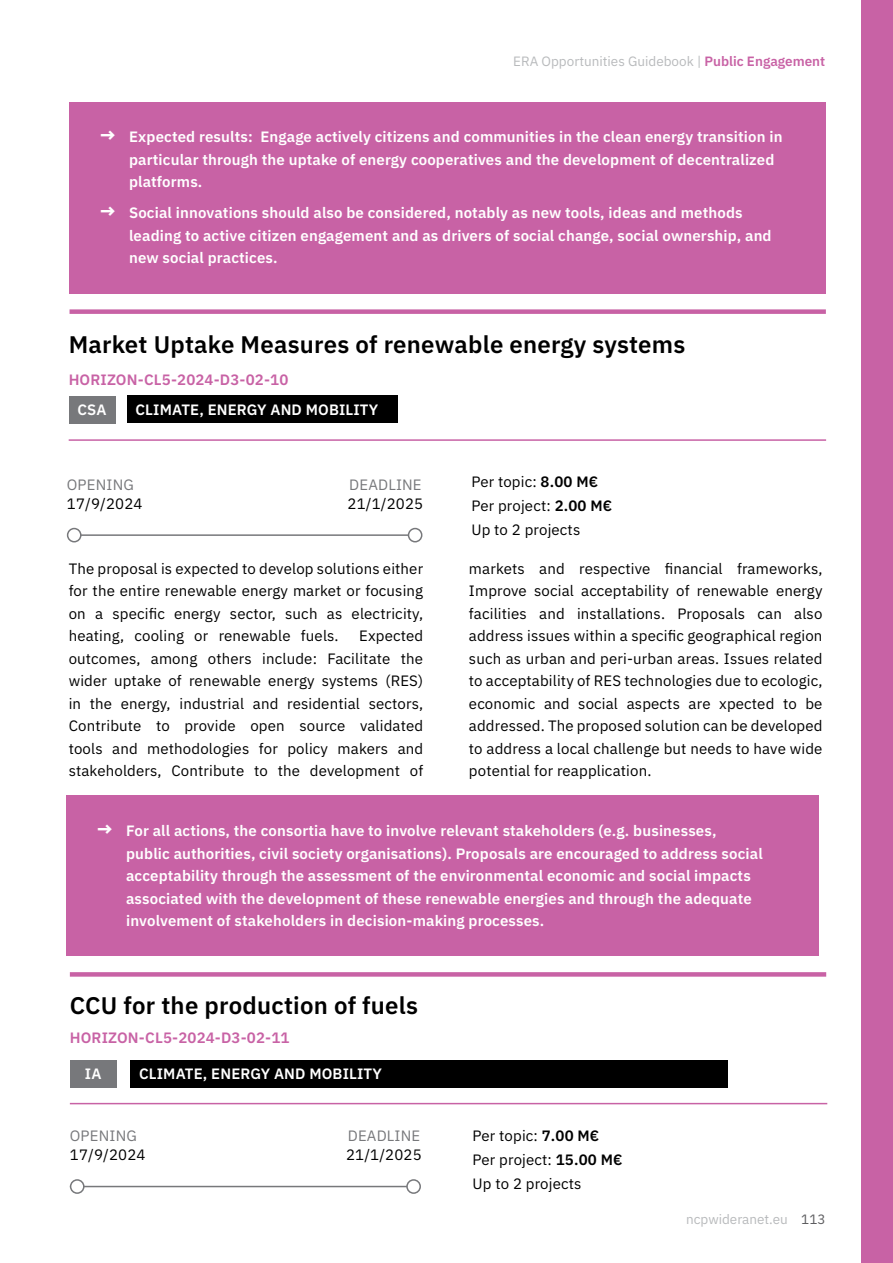
<style>
.page{position:relative;width:893px;height:1263px;background:#fff}
.page>*{position:absolute;margin:0;border:0;box-sizing:border-box;transform-origin:0 0}
.t1{font:600 24px "IBM Plex Sans";letter-spacing:.01em;color:#000}
.t2{font:15px/22.5px "IBM Plex Sans";letter-spacing:.01em;color:#000;text-align:justify}
.t3{font:600 15px/22.5px "IBM Plex Sans";letter-spacing:.01em;color:#fff}
.t4{font:600 15px "IBM Plex Sans";letter-spacing:.01em;color:#c862a5}
.t5{font:15px "IBM Plex Sans";letter-spacing:.01em;color:#77787b}
.t6{font:13.5px "IBM Plex Sans";color:#b8babc}
.t7{font:13.5px "IBM Plex Sans";color:#5d5d60}
.s1{font-weight:600;color:#c862a5}
.s2{font-weight:700;font-size:19.5px}
.s3{font-weight:600}
</style>
<div class="page">
<div style="left:861px;top:0;width:32px;height:1263px;background:#c862a5"></div>
<div style="left:67px;top:796px;width:752px;height:160px;background:#c862a5"></div>
<div style="left:69px;top:396px;width:46px;height:28px;background:#77787b"></div>
<hr style="left:69px;top:439px;width:757px;height:2px;background:#c862a5">
<div style="left:70px;top:309px;width:756px;height:5px;background:#c862a5"></div>
<div style="left:127px;top:396px;width:270px;height:27px;background:#000"></div>
<hr style="left:70px;top:1186px;width:346px;height:1px;background:#77787b">
<div style="left:71px;top:1180px;width:13px;height:13px;background:#fff;border-radius:50%"></div>
<div style="left:70px;top:1179px;width:15px;height:15px;border:2px solid #77787b;border-radius:50%"></div>
<div style="left:407px;top:1180px;width:13px;height:13px;background:#fff;border-radius:50%"></div>
<div style="left:406px;top:1179px;width:15px;height:15px;border:2px solid #77787b;border-radius:50%"></div>
<div style="left:70px;top:1060px;width:47px;height:27px;background:#77787b"></div>
<hr style="left:70px;top:1103px;width:757px;height:1px;background:#c862a5">
<div style="left:70px;top:972px;width:756px;height:5px;background:#c862a5"></div>
<div style="left:131px;top:1060px;width:597px;height:27px;background:#000"></div>
<div style="left:70px;top:102px;width:756px;height:191px;background:#c862a5"></div>
<hr style="left:71px;top:534px;width:347px;height:2px;background:#77787b">
<div style="left:68px;top:528px;width:13px;height:14px;background:#fff;border-radius:50%"></div>
<div style="left:67px;top:528px;width:15px;height:14px;border:2px solid #77787b;border-radius:50%"></div>
<div style="left:408px;top:528px;width:14px;height:14px;background:#fff;border-radius:50%"></div>
<div style="left:408px;top:528px;width:14px;height:14px;border:2px solid #77787b;border-radius:50%"></div>
<p class="t6" style="left:513px;top:51px;width:313px">ERA Opportunities Guidebook | <span class="s1">Public Engagement</span></p>
<p class="t3" style="left:129px;top:124px;width:655px;text-indent:-30px"><span class="s2">→</span> Expected results: Engage actively citizens and communities in the clean energy transition in particular through the uptake of energy cooperatives and the development of decentralized platforms.</p>
<p class="t3" style="left:129px;top:200px;width:644px;text-indent:-30px"><span class="s2">→</span> Social innovations should also be considered, notably as new tools, ideas and methods leading to active citizen engagement and as drivers of social change, social ownership, and new social practices.</p>
<h1 class="t1" style="left:69px;top:326px;width:618px">Market Uptake Measures of renewable energy systems</h1>
<p class="t4" style="left:69px;top:368px;width:221px">HORIZON-CL5-2024-D3-02-10</p>
<p class="t3" style="left:77px;top:397px;width:31px">CSA</p>
<p class="t3" style="left:135px;top:397px;width:244px">CLIMATE, ENERGY AND MOBILITY</p>
<p class="t5" style="left:67px;top:473px;width:68px">OPENING</p>
<p class="t2" style="left:67px;top:491px;width:77px">17/9/2024</p>
<p class="t2" style="left:348px;top:491px;width:77px">21/1/2025</p>
<p class="t5" style="left:349px;top:473px;width:74px">DEADLINE</p>
<p class="t2" style="left:69px;top:556px;width:356px">The proposal is expected to develop solutions either for the entire renewable energy market or focusing on a specific energy sector, such as electricity, heating, cooling or renewable fuels.</p>
<p class="t2" style="left:69px;top:623px;width:356px;text-indent:291px">Expected outcomes, among others include: Facilitate the wider uptake of renewable energy systems (RES) in the energy, industrial and residential sectors, Contribute to provide open source validated tools and methodologies for policy makers and stakeholders, Contribute to the development of</p>
<p class="t2" style="left:471px;top:468px;width:142px;line-height:24px;text-align:left">Per topic: <span class="s3">8.00 M€<br></span>Per project: <span class="s3">2.00 M€<br></span>Up to 2 projects</p>
<p class="t2" style="left:469px;top:556px;width:355px">markets and respective financial frameworks, Improve social acceptability of renewable energy facilities and installations. Proposals can also address issues within a specific geographical region such as urban and peri-urban areas. Issues related to acceptability of RES technologies due to ecologic, economic and social aspects are xpected to be addressed. The proposed solution can be developed to address a local challenge but needs to have wide potential for reapplication.</p>
<p class="t3" style="left:126px;top:818px;width:638px;text-indent:-30px"><span class="s2">→</span> For all actions, the consortia have to involve relevant stakeholders (e.g. businesses, public authorities, civil society organisations). Proposals are encouraged to address social acceptability through the assessment of the environmental economic and social impacts associated with the development of these renewable energies and through the adequate involvement of stakeholders in decision-making processes.</p>
<h1 class="t1" style="left:70px;top:987px;width:350px">CCU for the production of fuels</h1>
<p class="t4" style="left:70px;top:1026px;width:221px">HORIZON-CL5-2024-D3-02-11</p>
<p class="t3" style="left:85px;top:1061px;width:18px">IA</p>
<p class="t3" style="left:139px;top:1061px;width:244px">CLIMATE, ENERGY AND MOBILITY</p>
<p class="t5" style="left:70px;top:1124px;width:68px">OPENING</p>
<p class="t2" style="left:70px;top:1142px;width:77px">17/9/2024</p>
<p class="t2" style="left:346px;top:1142px;width:77px">21/1/2025</p>
<p class="t5" style="left:348px;top:1124px;width:74px">DEADLINE</p>
<p class="t2" style="left:473px;top:1123px;width:151px;line-height:24px;text-align:left">Per topic: <span class="s3">7.00 M€<br></span>Per project: <span class="s3">15.00 M€<br></span>Up to 2 projects</p>
<p class="t6" style="left:686px;top:1208px;width:103px">ncpwideranet.eu</p>
<p class="t7" style="left:801px;top:1208px;width:26px">113</p>
</div>
